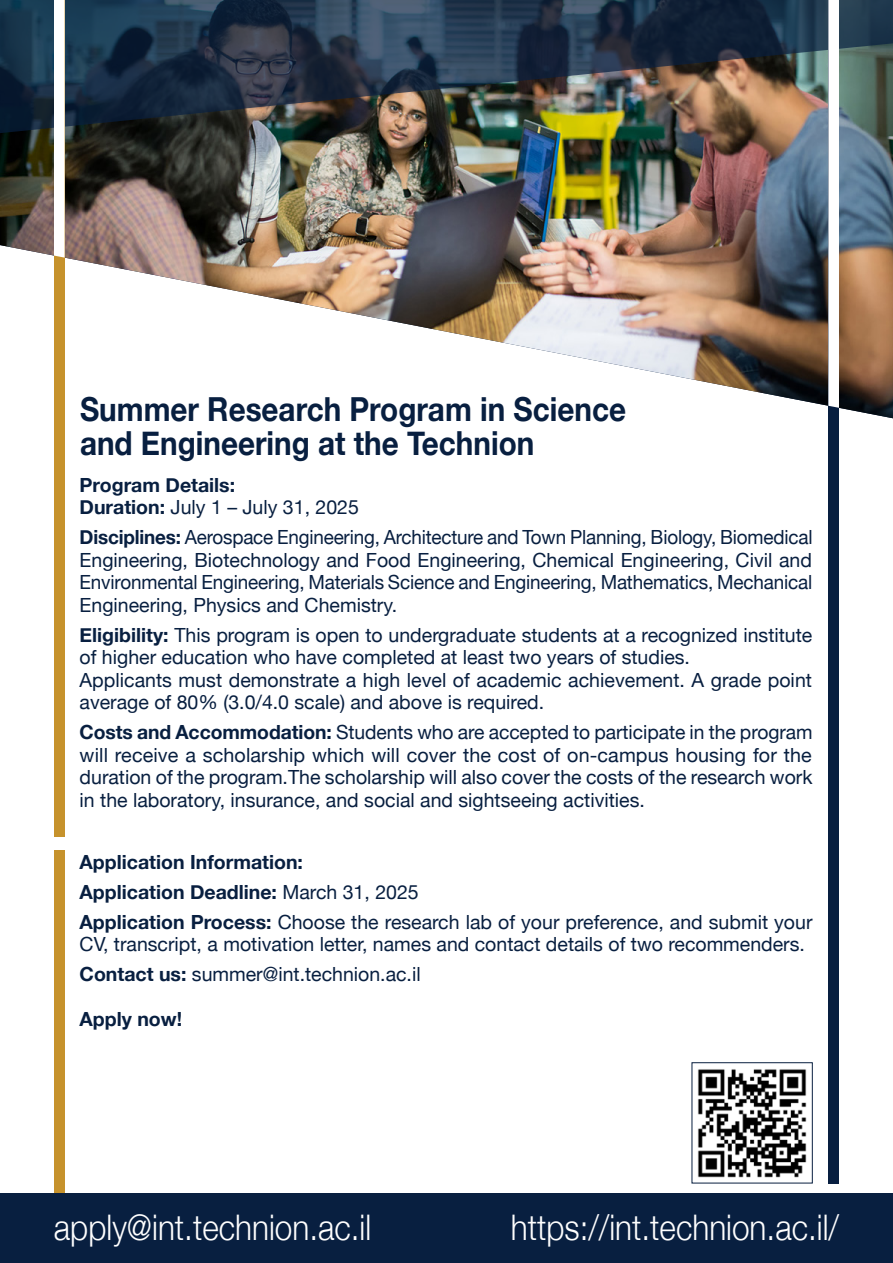
<style>
.page{position:relative;width:893px;height:1263px;background:#fff}
.page>*{position:absolute;margin:0;border:0;box-sizing:border-box;transform-origin:0 0}
.t1{font:300 35.25px "Helvetica Neue";color:#fff;scale:.89 1}
.t2{font:700 33.15px "Helvetica Neue";color:#081f40;scale:.89 1}
.t3{font:19.5px/22.5px "Helvetica Neue";color:#081f40}
.t4{font:700 19.5px "Helvetica Neue";color:#081f40}
.s1{font-weight:700}
.s2{font-weight:400}
</style>
<div class="page">
<div style="left:54px;top:850px;width:11px;height:413px;background:#c6922c"></div>
<div style="left:0;top:1193px;width:893px;height:70px;background:#081f40"></div>
<img style="left:0;top:135px;width:893px;height:283px">
<img style="left:0;top:0;width:893px;height:135px">
<div style="left:54px;top:0;width:11px;height:837px;background:#c6922c"></div>
<div style="left:828px;top:0;width:11px;height:1183px;background:#081f40"></div>
<svg style="left:54px;top:0;width:11px;height:258px;background:#fcfaf6"></svg>
<svg style="left:828px;top:0;width:11px;height:408px;background:#f5f6f7"></svg>
<img style="left:697px;top:1069px;width:110px;height:109px">
<p class="t2" style="left:80px;top:383px;width:615px">Summer Research Program in Science</p>
<p class="t2" style="left:80px;top:417px;width:512px">and Engineering at the Technion</p>
<p class="t4" style="left:80px;top:469px;width:157px">Program Details:</p>
<p class="t3" style="left:80px;top:497px;width:281px"><span class="s1">Duration:</span> July 1 – July 31, 2025</p>
<p class="t3" style="left:80px;top:527px;width:734px;text-align:justify"><span class="s1">Disciplines:</span> Aerospace Engineering, Architecture and Town Planning, Biology, Biomedical Engineering, Biotechnology and Food Engineering, Chemical Engineering, Civil and Environmental Engineering, Materials Science and Engineering, Mathematics, Mechanical Engineering, Physics and Chemistry.</p>
<p class="t3" style="left:80px;top:625px;width:734px"><span class="s1">Eligibility:</span> This program is open to undergraduate students at a recognized institute of higher education who have completed at least two years of studies.</p>
<p class="t3" style="left:80px;top:670px;width:734px">Applicants must demonstrate a high level of academic achievement A. grade point average of 80% (3.0/4.0 scale) and above is required.</p>
<p class="t3" style="left:80px;top:722px;width:734px"><span class="s1">Costs and Accommodation:</span> Students who are accepted to participate in the program</p>
<p class="t3" style="left:80px;top:745px;width:734px;text-align:justify">will receive a scholarship which will cover the cost of on-campus housing for the duration of the program.The scholarship will also cover the costs of the research work in the laboratory, insurance, and social and sightseeing activities.</p>
<p class="t4" style="left:80px;top:846px;width:225px">Application Information:</p>
<p class="t4" style="left:80px;top:876px;width:341px">Application Deadline: <span class="s2">March 31, 2025</span></p>
<p class="t3" style="left:80px;top:912px;width:734px"><span class="s1">Application Process:</span> Choose the research lab of your preference, and submit your<br>CV, transcript a, motivation letter, names and contact details of two recommenders.</p>
<p class="t3" style="left:80px;top:964px;width:343px"><span class="s1">Contact us:</span> summer@int.technion.ac i l.</p>
<p class="t4" style="left:80px;top:1004px;width:104px">Apply now!</p>
<p class="t1" style="left:54px;top:1199px;width:358px">apply@int.technion.ac i l.</p>
<p class="t1" style="left:511px;top:1199px;width:370px">https://int.technion. a c /i l.</p>
</div>
